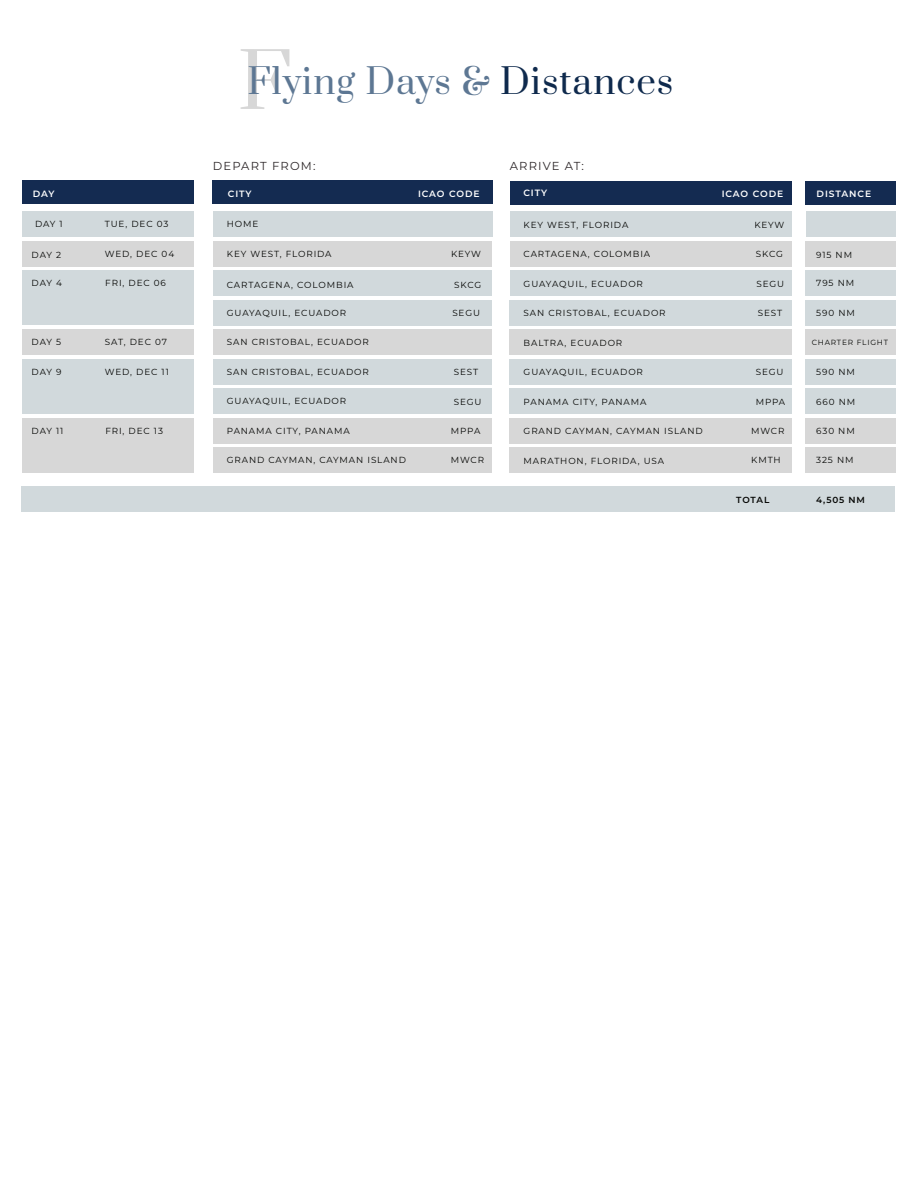
<style>
.page{position:relative;width:918px;height:1188px;background:#fff}
.page>*{position:absolute;margin:0;border:0;box-sizing:border-box;transform-origin:0 0}
.t1{font:34.8px "Prata";letter-spacing:.03em;color:#5d7793}
.t2{font:11.55px "Montserrat";letter-spacing:.1em;color:#2e282a}
.t3{font:600 9.15px "Montserrat";letter-spacing:.1em;color:#fff}
.t4{font:8.85px "Montserrat";letter-spacing:.1em;color:#040503}
.t5{font:600 8.85px "Montserrat";letter-spacing:.1em;color:#040503}
.t6{font:7.5px "Montserrat";letter-spacing:.1em;color:#040503}
.s1{font-size:74.7px;color:#d7d7d7}
.s2{color:#0f2a4d}
</style>
<div class="page">
<div style="left:22px;top:241px;width:172px;height:25px;background:#d7d7d7"></div>
<div style="left:212px;top:181px;width:280px;height:23px;background:#142b51"></div>
<div style="left:510px;top:182px;width:282px;height:23px;background:#142b51"></div>
<div style="left:805px;top:182px;width:90px;height:23px;background:#142b51"></div>
<div style="left:22px;top:181px;width:172px;height:23px;background:#142b51"></div>
<div style="left:213px;top:241px;width:279px;height:25px;background:#d7d7d7"></div>
<div style="left:510px;top:241px;width:282px;height:25px;background:#d7d7d7"></div>
<div style="left:805px;top:241px;width:90px;height:25px;background:#d7d7d7"></div>
<div style="left:213px;top:270px;width:279px;height:26px;background:#d1d9dc"></div>
<div style="left:510px;top:270px;width:282px;height:26px;background:#d1d9dc"></div>
<div style="left:213px;top:300px;width:279px;height:25px;background:#d1d9dc"></div>
<div style="left:805px;top:270px;width:90px;height:26px;background:#d1d9dc"></div>
<div style="left:510px;top:300px;width:282px;height:25px;background:#d1d9dc"></div>
<div style="left:805px;top:300px;width:90px;height:25px;background:#d1d9dc"></div>
<div style="left:213px;top:329px;width:279px;height:26px;background:#d7d7d7"></div>
<div style="left:510px;top:329px;width:282px;height:26px;background:#d7d7d7"></div>
<div style="left:805px;top:329px;width:90px;height:26px;background:#d7d7d7"></div>
<div style="left:213px;top:359px;width:279px;height:25px;background:#d1d9dc"></div>
<div style="left:510px;top:359px;width:282px;height:25px;background:#d1d9dc"></div>
<div style="left:805px;top:359px;width:90px;height:25px;background:#d1d9dc"></div>
<div style="left:213px;top:388px;width:279px;height:26px;background:#d1d9dc"></div>
<div style="left:510px;top:388px;width:282px;height:26px;background:#d1d9dc"></div>
<div style="left:805px;top:388px;width:90px;height:26px;background:#d1d9dc"></div>
<div style="left:22px;top:329px;width:172px;height:26px;background:#d7d7d7"></div>
<div style="left:213px;top:211px;width:279px;height:26px;background:#d1d9dc"></div>
<div style="left:510px;top:211px;width:282px;height:26px;background:#d1d9dc"></div>
<div style="left:806px;top:211px;width:89px;height:26px;background:#d1d9dc"></div>
<div style="left:22px;top:211px;width:172px;height:26px;background:#d1d9dc"></div>
<div style="left:22px;top:486px;width:873px;height:26px;background:#d1d9dc"></div>
<div style="left:22px;top:270px;width:172px;height:55px;background:#d1d9dc"></div>
<div style="left:213px;top:418px;width:279px;height:25px;background:#d7d7d7"></div>
<div style="left:510px;top:418px;width:282px;height:25px;background:#d7d7d7"></div>
<div style="left:805px;top:418px;width:90px;height:25px;background:#d7d7d7"></div>
<div style="left:22px;top:418px;width:172px;height:55px;background:#d7d7d7"></div>
<div style="left:22px;top:359px;width:172px;height:55px;background:#d1d9dc"></div>
<div style="left:213px;top:447px;width:279px;height:26px;background:#d7d7d7"></div>
<div style="left:510px;top:447px;width:282px;height:26px;background:#d7d7d7"></div>
<div style="left:805px;top:447px;width:90px;height:26px;background:#d7d7d7"></div>
<h1 class="t1" style="left:237px;top:52px;width:438px"><span class="s1">F</span>Flying Days &amp; <span class="s2">Distances</span></h1>
<h2 class="t2" style="left:213px;top:158px;width:104px">DEPART FROM:</h2>
<h2 class="t2" style="left:510px;top:158px;width:76px">ARRIVE AT:</h2>
<p class="t3" style="left:33px;top:187px;width:23px">DAY</p>
<p class="t3" style="left:228px;top:187px;width:25px">CITY</p>
<p class="t3" style="left:418px;top:187px;width:63px">ICAO CODE</p>
<p class="t3" style="left:523px;top:186px;width:25px">CITY</p>
<p class="t3" style="left:722px;top:187px;width:63px">ICAO CODE</p>
<p class="t3" style="left:817px;top:187px;width:56px">DISTANCE</p>
<p class="t4" style="left:35px;top:218px;width:29px">DAY 1</p>
<p class="t4" style="left:105px;top:218px;width:65px">TUE, DEC 03</p>
<p class="t4" style="left:227px;top:218px;width:33px">HOME</p>
<p class="t4" style="left:524px;top:219px;width:106px">KEY WEST, FLORIDA</p>
<p class="t4" style="left:754px;top:219px;width:32px">KEYW</p>
<p class="t4" style="left:32px;top:248px;width:31px">DAY 2</p>
<p class="t4" style="left:105px;top:248px;width:71px">WED, DEC 04</p>
<p class="t4" style="left:32px;top:277px;width:32px">DAY 4</p>
<p class="t4" style="left:105px;top:277px;width:62px">FRI, DEC 06</p>
<p class="t4" style="left:227px;top:247px;width:106px">KEY WEST, FLORIDA</p>
<p class="t4" style="left:524px;top:248px;width:128px">CARTAGENA, COLOMBIA</p>
<p class="t4" style="left:756px;top:248px;width:29px">SKCG</p>
<p class="t4" style="left:227px;top:279px;width:128px">CARTAGENA, COLOMBIA</p>
<p class="t4" style="left:454px;top:279px;width:29px">SKCG</p>
<p class="t4" style="left:451px;top:248px;width:32px">KEYW</p>
<p class="t4" style="left:524px;top:278px;width:121px">GUAYAQUIL, ECUADOR</p>
<p class="t4" style="left:756px;top:278px;width:29px">SEGU</p>
<p class="t4" style="left:816px;top:249px;width:37px">915 NM</p>
<p class="t4" style="left:816px;top:277px;width:39px">795 NM</p>
<p class="t4" style="left:32px;top:336px;width:31px">DAY 5</p>
<p class="t4" style="left:105px;top:336px;width:64px">SAT, DEC 07</p>
<p class="t4" style="left:32px;top:365px;width:32px">DAY 9</p>
<p class="t4" style="left:105px;top:365px;width:65px">WED, DEC 11</p>
<p class="t4" style="left:227px;top:306px;width:121px">GUAYAQUIL, ECUADOR</p>
<p class="t4" style="left:452px;top:306px;width:29px">SEGU</p>
<p class="t4" style="left:524px;top:307px;width:144px">SAN CRISTOBAL, ECUADOR</p>
<p class="t4" style="left:758px;top:307px;width:26px">SEST</p>
<p class="t4" style="left:816px;top:306px;width:40px">590 NM</p>
<p class="t4" style="left:227px;top:336px;width:144px">SAN CRISTOBAL, ECUADOR</p>
<p class="t4" style="left:524px;top:337px;width:100px">BALTRA, ECUADOR</p>
<p class="t4" style="left:227px;top:365px;width:144px">SAN CRISTOBAL, ECUADOR</p>
<p class="t4" style="left:454px;top:366px;width:26px">SEST</p>
<p class="t4" style="left:524px;top:366px;width:121px">GUAYAQUIL, ECUADOR</p>
<p class="t4" style="left:756px;top:366px;width:29px">SEGU</p>
<p class="t6" style="left:812px;top:337px;width:78px">CHARTER FLIGHT</p>
<p class="t4" style="left:816px;top:366px;width:40px">590 NM</p>
<p class="t4" style="left:227px;top:395px;width:121px">GUAYAQUIL, ECUADOR</p>
<p class="t4" style="left:454px;top:396px;width:29px">SEGU</p>
<p class="t4" style="left:524px;top:396px;width:124px">PANAMA CITY, PANAMA</p>
<p class="t4" style="left:756px;top:396px;width:31px">MPPA</p>
<p class="t4" style="left:816px;top:396px;width:40px">660 NM</p>
<p class="t4" style="left:32px;top:424px;width:33px">DAY 11</p>
<p class="t4" style="left:105px;top:424px;width:59px">FRI, DEC 13</p>
<p class="t4" style="left:227px;top:424px;width:124px">PANAMA CITY, PANAMA</p>
<p class="t4" style="left:524px;top:425px;width:181px">GRAND CAYMAN, CAYMAN ISLAND</p>
<p class="t4" style="left:816px;top:424px;width:40px">630 NM</p>
<p class="t4" style="left:451px;top:424px;width:31px">MPPA</p>
<p class="t4" style="left:751px;top:424px;width:35px">MWCR</p>
<p class="t4" style="left:227px;top:454px;width:181px">GRAND CAYMAN, CAYMAN ISLAND</p>
<p class="t4" style="left:524px;top:455px;width:142px">MARATHON, FLORIDA, USA</p>
<p class="t4" style="left:816px;top:454px;width:39px">325 NM</p>
<p class="t5" style="left:736px;top:494px;width:35px">TOTAL</p>
<p class="t5" style="left:816px;top:494px;width:50px">4,505 NM</p>
<p class="t4" style="left:451px;top:454px;width:35px">MWCR</p>
<p class="t4" style="left:751px;top:454px;width:31px">KMTH</p>
</div>
